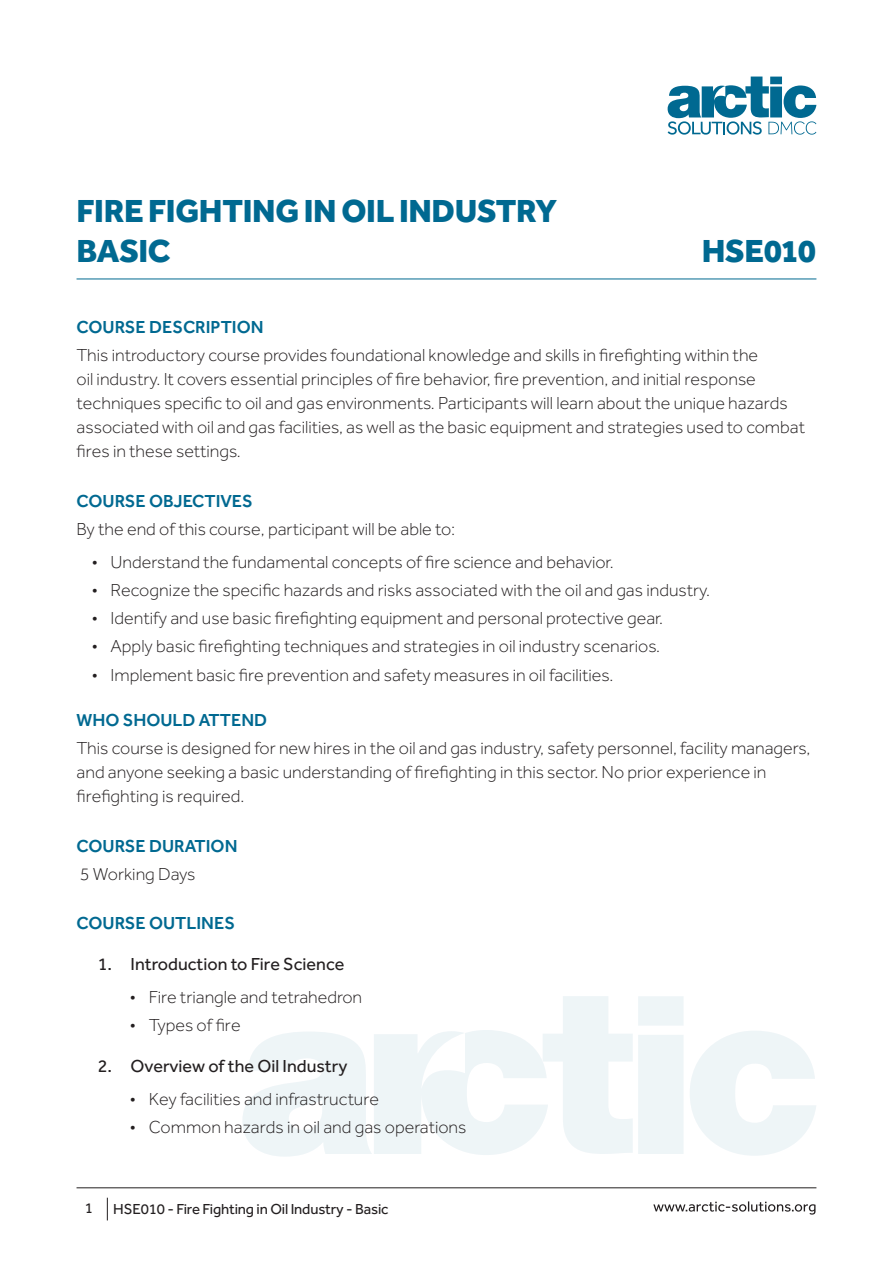
<style>
.page{position:relative;width:893px;height:1263px;background:#fff}
.page>*{position:absolute;margin:0;border:0;box-sizing:border-box;transform-origin:0 0}
.Title_-_Course_Outli{font:800 33px "Effra";letter-spacing:-.01em;color:#006991}
.Code_-_Course_Outlin{font:800 33px "Effra";letter-spacing:-.01em;color:#006991}
.Normal_-_Course_Outl{font:300 18px/24px "Effra";color:#231f20}
.Heading_-_Course_Out{font:500 18px "Effra";color:#006991}
.t1{font:18px "Effra";color:#231f20}
.t2{font:15px "Effra";letter-spacing:-.01em;color:#231f20}
</style>
<div class="page">
<hr style="left:77px;top:1187px;width:739px;height:1px;background:#231f20">
<svg style="left:653px;top:1201px;width:162px;height:13px"></svg>
<svg style="left:107px;top:1198px;width:1px;height:22px"></svg>
<svg style="left:668px;top:77px;width:148px;height:58px"></svg>
<svg style="left:690px;top:1031px;width:126px;height:125px"></svg>
<svg style="left:243px;top:996px;width:440px;height:161px"></svg>
<hr style="left:77px;top:279px;width:739px;height:1px;background:#006991">
<p class="Title_-_Course_Outli" style="left:77px;top:190px;width:482px">FIRE FIGHTING IN OIL INDUSTRY</p>
<p class="Title_-_Course_Outli" style="left:77px;top:230px;width:95px">BASIC</p>
<p class="Code_-_Course_Outlin" style="left:702px;top:230px;width:116px">HSE010</p>
<p class="Heading_-_Course_Out" style="left:77px;top:316px;width:189px">COURSE DESCRIPTION</p>
<p class="Normal_-_Course_Outl" style="left:77px;top:343px;width:730px">This introductory course provides foundational knowledge and skills in firefighting within the<br>oil industry. It covers essential principles of fire behavior, fire prevention, and initial response techniques specific to oil and gas environments. Participants will learn about the unique hazards associated with oil and gas facilities, as well as the basic equipment and strategies used to combat fires in these settings.</p>
<p class="Heading_-_Course_Out" style="left:77px;top:490px;width:178px">COURSE OBJECTIVES</p>
<p class="Normal_-_Course_Outl" style="left:77px;top:517px;width:380px">By the end of this course, participant will be able to:</p>
<p class="Normal_-_Course_Outl" style="left:92px;top:549px;width:523px">• Understand the fundamental concepts of fire science and behavior.</p>
<p class="Normal_-_Course_Outl" style="left:92px;top:578px;width:620px">• Recognize the specific hazards and risks associated with the oil and gas industry.</p>
<p class="Normal_-_Course_Outl" style="left:92px;top:606px;width:573px">• Identify and use basic firefighting equipment and personal protective gear.</p>
<p class="Normal_-_Course_Outl" style="left:92px;top:634px;width:570px">• Apply basic firefighting techniques and strategies in oil industry scenarios.</p>
<p class="Normal_-_Course_Outl" style="left:92px;top:663px;width:523px">• Implement basic fire prevention and safety measures in oil facilities.</p>
<p class="Heading_-_Course_Out" style="left:77px;top:709px;width:192px">WHO SHOULD ATTEND</p>
<p class="Normal_-_Course_Outl" style="left:77px;top:736px;width:735px">This course is designed for new hires in the oil and gas industry, safety personnel, facility managers, and anyone seeking a basic understanding of firefighting in this sector. No prior experience in firefighting is required.</p>
<p class="Heading_-_Course_Out" style="left:77px;top:835px;width:162px">COURSE DURATION</p>
<p class="Normal_-_Course_Outl" style="left:80px;top:862px;width:117px">5 Working Days</p>
<p class="Heading_-_Course_Out" style="left:77px;top:913px;width:160px">COURSE OUTLINES</p>
<p class="t1" style="left:98px;top:954px;width:248px">1. Introduction to Fire Science</p>
<p class="Normal_-_Course_Outl" style="left:130px;top:985px;width:234px">• Fire triangle and tetrahedron</p>
<p class="Normal_-_Course_Outl" style="left:130px;top:1013px;width:112px">• Types of fire</p>
<p class="t1" style="left:98px;top:1056px;width:251px">2. Overview of the Oil Industry</p>
<p class="Normal_-_Course_Outl" style="left:130px;top:1087px;width:251px">• Key facilities and infrastructure</p>
<p class="Normal_-_Course_Outl" style="left:130px;top:1115px;width:338px">• Common hazards in oil and gas operations</p>
<p class="t2" style="left:85px;top:1199px;width:10px">1</p>
<p class="t2" style="left:113px;top:1200px;width:277px">HSE010 - Fire Fighting in Oil Industry - Basic</p>
</div>
